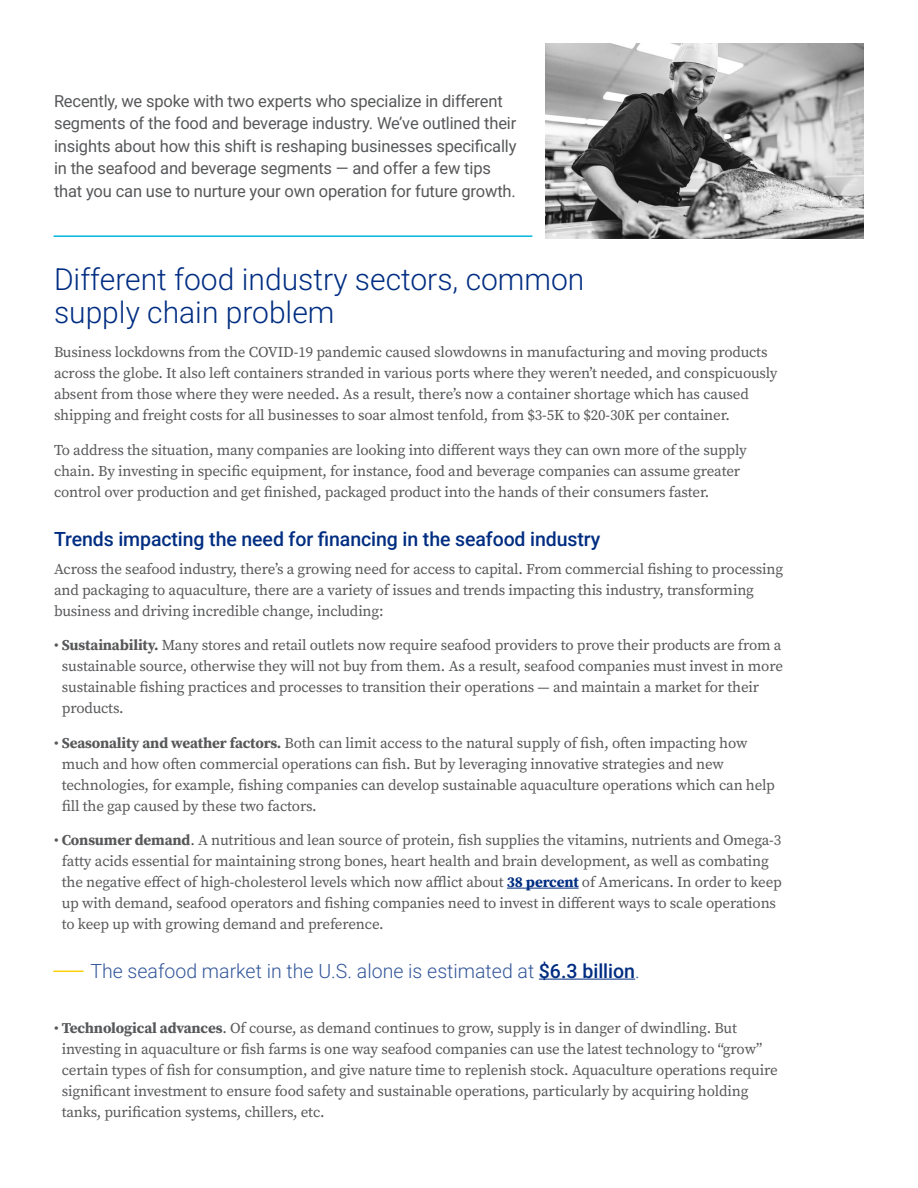
<style>
.page{position:relative;width:918px;height:1188px;background:#fff}
.page>*{position:absolute;margin:0;border:0;box-sizing:border-box;transform-origin:0 0}
.new_blue_headline{font:30px/33px "Roboto";color:#002d82}
.new_quote_text{font:19.5px "Roboto";color:#33579b}
.new_blue_subhead{font:500 19.5px "Roboto";letter-spacing:-.005em;color:#002d82}
.new_CTA_text{font:16.5px/22.5px "Roboto";letter-spacing:-.01em;color:#57585a}
.new_80_black_body_co{font:15px/21px "Source Serif Pro";letter-spacing:-.01em;color:#57585a}
.s1{font-weight:700}
.s2{font-weight:700;color:#002d82}
.s3{font-weight:500;color:#002d82}
</style>
<div class="page">
<img style="left:545px;top:43px;width:319px;height:195px">
<hr style="left:507px;top:888px;width:72px;height:1px;background:#002d82">
<hr style="left:54px;top:235px;width:478px;height:2px;background:#00b8de">
<hr style="left:539px;top:979px;width:96px;height:1px;background:#002d82">
<hr style="left:53px;top:971px;width:31px;height:1px;background:#fcd008">
<p class="new_CTA_text" style="left:54px;top:89px;width:464px">Recently, we spoke with two experts who specialize in different segments of the food and beverage industry. We’ve outlined their insights about how this shift is reshaping businesses specifically in the seafood and beverage segments — and offer a few tips that you can use to nurture your own operation for future growth.</p>
<p class="new_blue_headline" style="left:54px;top:261px;width:532px">Different food industry sectors, common supply chain problem</p>
<p class="new_80_black_body_co" style="left:54px;top:342px;width:725px">Business lockdowns from the COVID-19 pandemic caused slowdowns in manufacturing and moving products across the globe. It also left containers stranded in various ports where they weren’t needed, and conspicuously absent from those where they were needed. As a result, there’s now a container shortage which has caused shipping and freight costs for all businesses to soar almost tenfold, from $3-5K to $20-30K per container.</p>
<p class="new_80_black_body_co" style="left:54px;top:439px;width:694px">To address the situation, many companies are looking into different ways they can own more of the supply chain. By investing in specific equipment, for instance, food and beverage companies can assume greater control over production and get finished, packaged product into the hands of their consumers faster.</p>
<p class="new_blue_subhead" style="left:54px;top:526px;width:548px">Trends impacting the need for financing in the seafood industry</p>
<p class="new_80_black_body_co" style="left:54px;top:558px;width:731px">Across the seafood industry, there’s a growing need for access to capital. From commercial fishing to processing and packaging to aquaculture, there are a variety of issues and trends impacting this industry, transforming business and driving incredible change, including:</p>
<p class="new_80_black_body_co" style="left:62px;top:635px;width:723px;text-indent:-8px">• <span class="s1">Sustainability.</span> Many stores and retail outlets now require seafood providers to prove their products are from a sustainable source, otherwise they will not buy from them. As a result, seafood companies must invest in more sustainable fishing practices and processes to transition their operations — and maintain a market for their products.</p>
<p class="new_80_black_body_co" style="left:62px;top:732px;width:715px;text-indent:-8px">• <span class="s1">Seasonality and weather factors.</span> Both can limit access to the natural supply of fish, often impacting how much and how often commercial operations can fish. But by leveraging innovative strategies and new technologies, for example, fishing companies can develop sustainable aquaculture operations which can help fill the gap caused by these two factors.</p>
<p class="new_80_black_body_co" style="left:62px;top:830px;width:722px;text-indent:-8px">• <span class="s1">Consumer demand</span>. A nutritious and lean source of protein, fish supplies the vitamins, nutrients and Omega-3 fatty acids essential for maintaining strong bones, heart health and brain development, as well as combating the negative effect of high-cholesterol levels which now afflict about <span class="s2">38 percent</span> of Americans. In order to keep up with demand, seafood operators and fishing companies need to invest in different ways to scale operations to keep up with growing demand and preference.</p>
<p class="new_quote_text" style="left:90px;top:957px;width:551px">The seafood market in the U.S. alone is estimated at <span class="s3">$6.3 billion</span>.</p>
<p class="new_80_black_body_co" style="left:62px;top:1017px;width:718px;text-indent:-8px">• <span class="s1">Technological advances</span>. Of course, as demand continues to grow, supply is in danger of dwindling. But investing in aquaculture or fish farms is one way seafood companies can use the latest technology to “grow” certain types of fish for consumption, and give nature time to replenish stock. Aquaculture operations require significant investment to ensure food safety and sustainable operations, particularly by acquiring holding tanks, purification systems, chillers, etc.</p>
</div>
